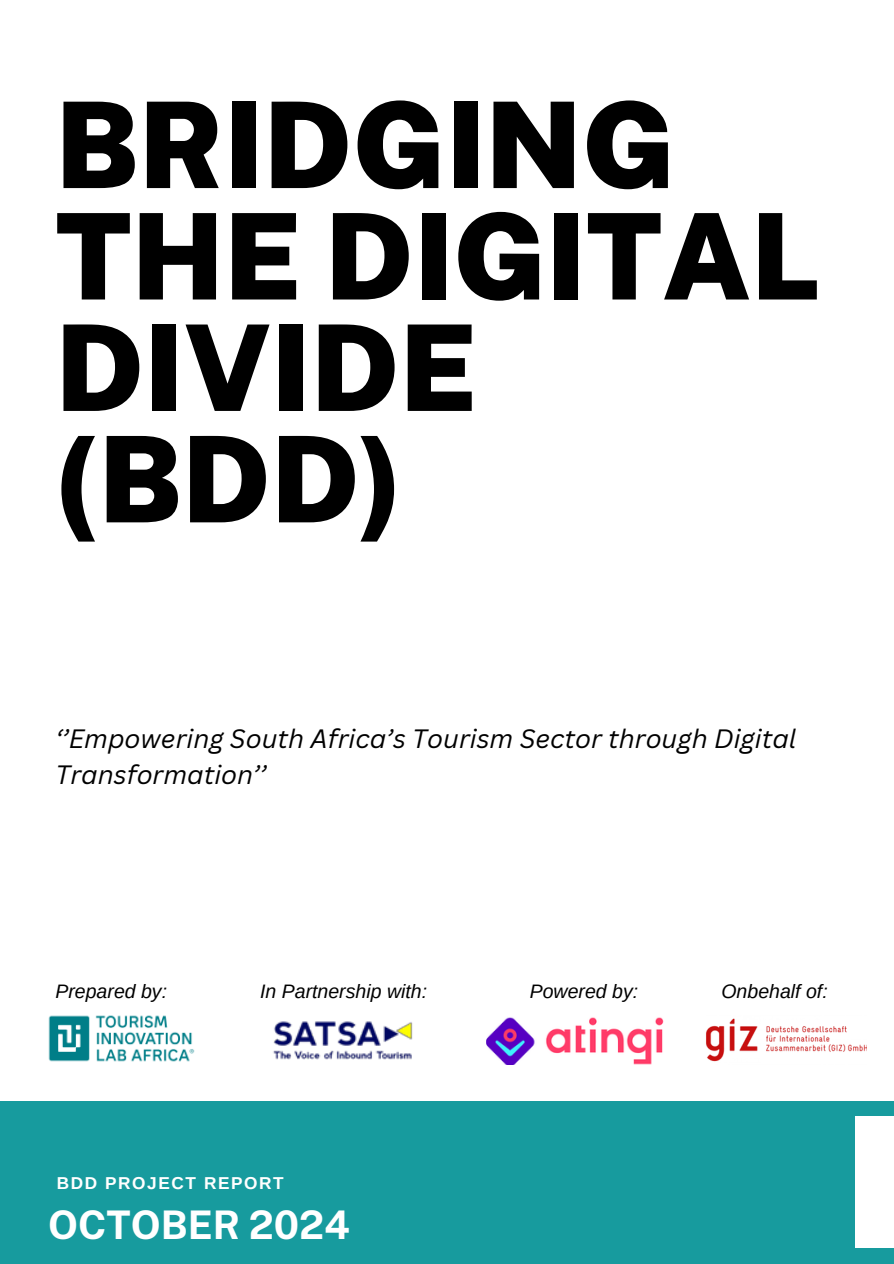
<style>
.page{position:relative;width:894px;height:1264px;background:#fff}
.page>*{position:absolute;margin:0;border:0;box-sizing:border-box;transform-origin:0 0}
.t1{font:900 119.4px/111.3px "Public Sans";color:#000}
.t2{font:700 39.45px "Public Sans";color:#fff}
.t3{font:italic 25.8px/35.7px "Canva Sans";color:#000}
.t4{font:italic 19.5px "Arimo";color:#000}
.t5{font:700 17.25px "Arimo";letter-spacing:.09em;color:#fff}
</style>
<div class="page">
<div style="left:0;top:0;width:893px;height:1263px;background:#179b9e"></div>
<div style="left:0;top:0;width:893px;height:1100px;background:#fff"></div>
<div style="left:854px;top:1116px;width:39px;height:131px;background:#fff"></div>
<img style="left:706px;top:1018px;width:160px;height:44px">
<img style="left:273px;top:1021px;width:140px;height:39px">
<img style="left:48px;top:1015px;width:147px;height:47px">
<img style="left:486px;top:1017px;width:177px;height:47px">
<p class="t1" style="left:55px;top:89px;width:765px">BRIDGING<br>THE DIGITAL<br>DIVIDE (BDD)</p>
<p class="t3" style="left:55px;top:720px;width:742px">‘’Empowering South Africa’s Tourism Sector through Digital<br>Transformation’’</p>
<h4 class="t4" style="left:55px;top:980px;width:113px">Prepared by:</h4>
<h4 class="t4" style="left:260px;top:980px;width:168px">In Partnership with:</h4>
<p class="t4" style="left:529px;top:980px;width:110px">Powered by:</p>
<p class="t4" style="left:721px;top:980px;width:108px">Onbehalf of:</p>
<h2 class="t5" style="left:57px;top:1173px;width:228px">BDD PROJECT REPORT</h2>
<h4 class="t2" style="left:48px;top:1200px;width:303px">OCTOBER 2024</h4>
</div>
